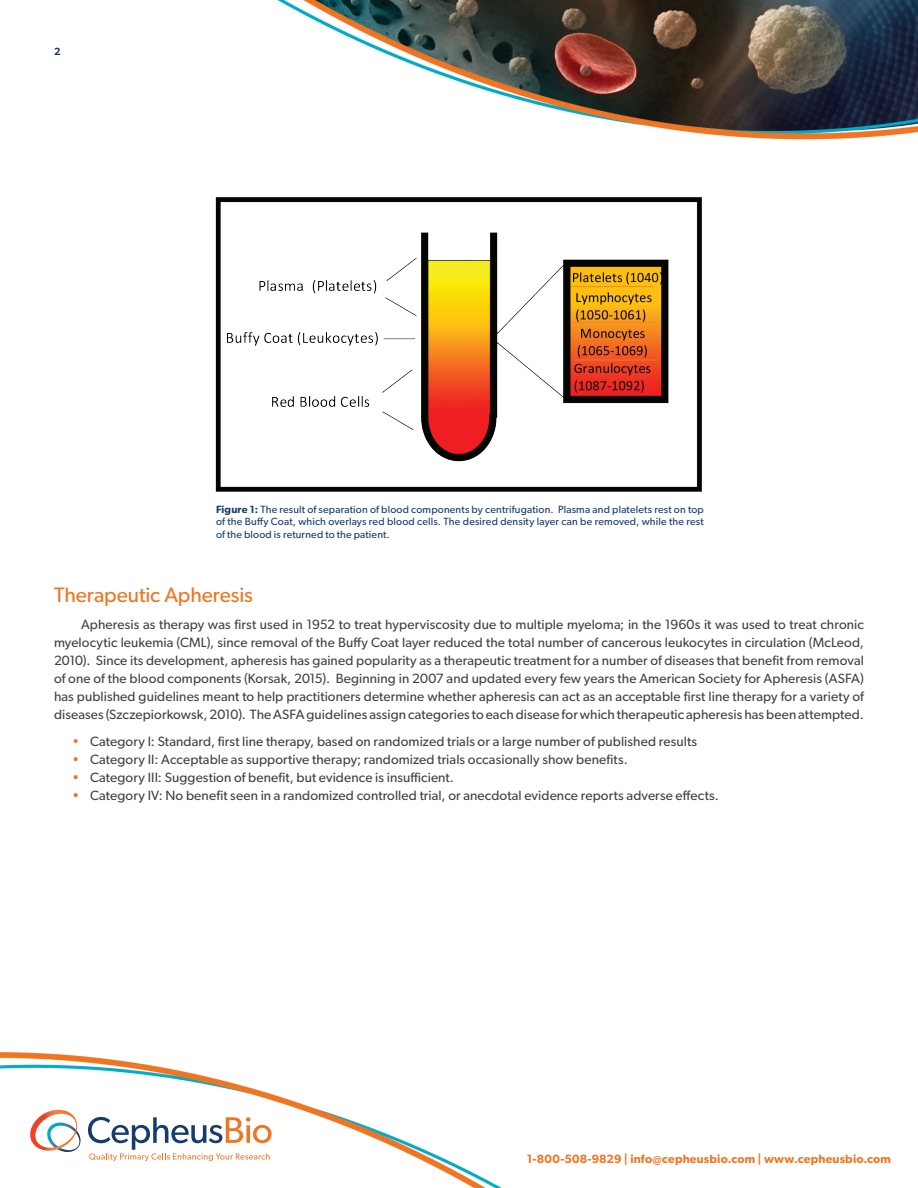
<style>
.page{position:relative;width:918px;height:1188px;background:#fff}
.page>*{position:absolute;margin:0;border:0;box-sizing:border-box;transform-origin:0 0}
.HDR-Header{font:21px "Gibson";letter-spacing:-.005em;color:#f07523}
.MB-Main_Body{font:13.5px/18px "Gibson";letter-spacing:.01em;color:#3c4542;text-align:justify}
.t1{font:600 12px "Gibson";letter-spacing:.015em;color:#f07523}
.CAP-Caption{font:10.5px/12.6px "Gibson";letter-spacing:.015em;color:#163c6d;text-align:justify}
.RH-Runin_Header{font:600 10.5px "Gibson";color:#163c6d}
.s1{font-weight:600}
.s2{color:#f07523}
</style>
<div class="page">
<img style="left:277px;top:0;width:641px;height:140px">
<img style="left:0;top:1052px;width:502px;height:136px">
<svg style="left:27px;top:1110px;width:245px;height:51px"></svg>
<img style="left:215px;top:197px;width:487px;height:295px">
<p class="RH-Runin_Header" style="left:54px;top:45px;width:8px">2</p>
<p class="CAP-Caption" style="left:216px;top:503px;width:489px"><span class="s1">Figure 1:</span> The result of separation of blood components by centrifugation. Plasma and platelets rest on top of the Buffy Coat, which overlays red blood cells. The desired density layer can be removed, while the rest of the blood is returned to the patient.</p>
<p class="HDR-Header" style="left:54px;top:582px;width:201px">Therapeutic Apheresis</p>
<p class="MB-Main_Body" style="left:54px;top:615px;width:812px;text-indent:27px">Apheresis as therapy was first used in 1952 to treat hyperviscosity due to multiple myeloma; in the 1960s it was used to treat chronic myelocytic leukemia (CML), since removal of the Buffy Coat layer reduced the total number of cancerous leukocytes in circulation (McLeod, 2010). Since its development, apheresis has gained popularity as a therapeutic treatment for a number of diseases that benefit from removal of one of the blood components (Korsak, 2015). Beginning in 2007 and updated every few years the American Society for Apheresis (ASFA) has published guidelines meant to help practitioners determine whether apheresis can act as an acceptable first line therapy for a variety of diseases (Szczepiorkowsk, 2010). The ASFA guidelines assign categories to each disease for which therapeutic apheresis has been attempted.</p>
<p class="MB-Main_Body" style="left:72px;top:732px;width:627px"><span class="s2">•</span> Category I: Standard, first line therapy, based on randomized trials or a large number of published results</p>
<p class="MB-Main_Body" style="left:72px;top:750px;width:557px"><span class="s2">•</span> Category II: Acceptable as supportive therapy; randomized trials occasionally show benefits.</p>
<p class="MB-Main_Body" style="left:72px;top:768px;width:384px"><span class="s2">•</span> Category III: Suggestion of benefit, but evidence is insufficient.</p>
<p class="MB-Main_Body" style="left:72px;top:786px;width:648px"><span class="s2">•</span> Category IV: No benefit seen in a randomized controlled trial, or anecdotal evidence reports adverse effects.</p>
<p class="t1" style="left:527px;top:1151px;width:366px">1-800-508-9829 | info@cepheusbio.com | www.cepheusbio.com</p>
</div>
